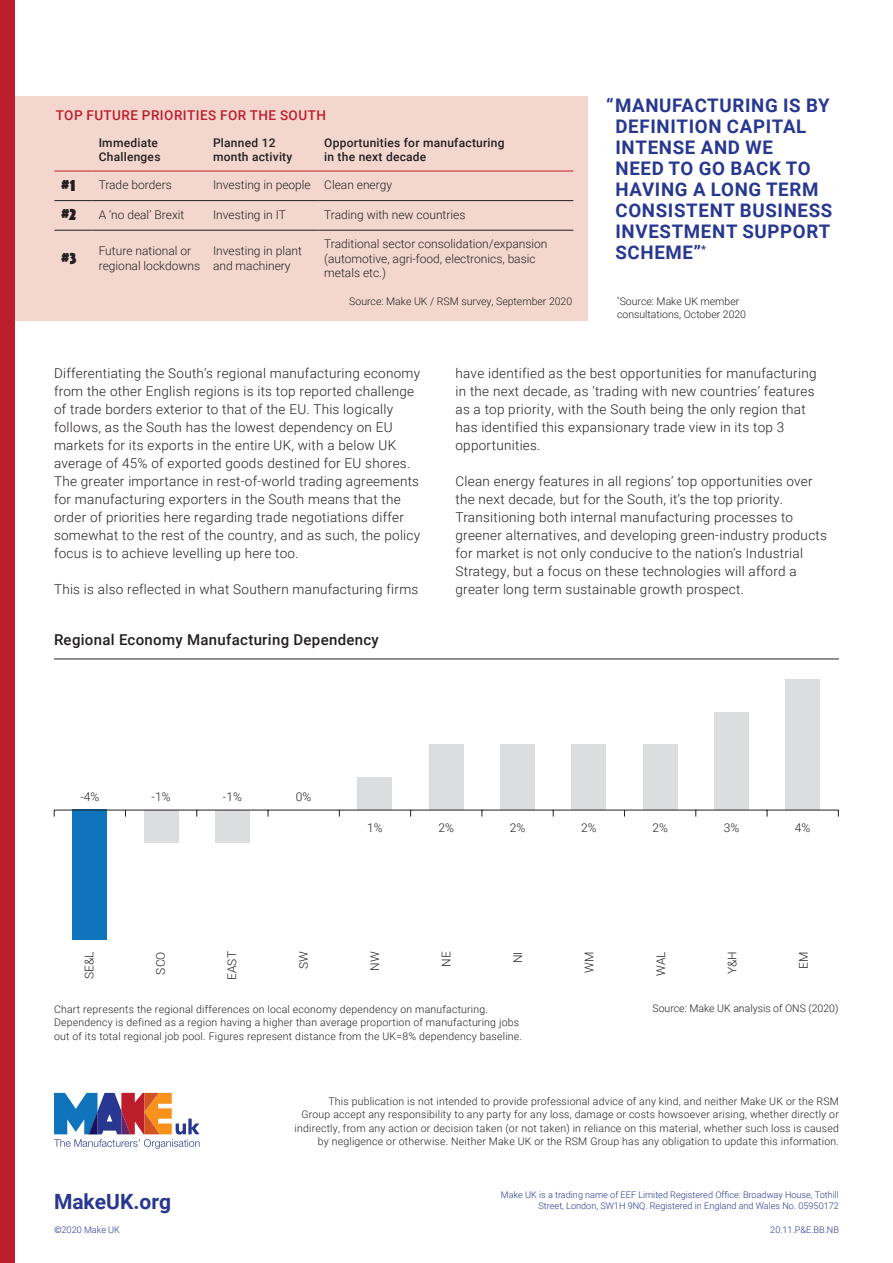
<style>
.page{position:relative;width:893px;height:1263px;background:#fff}
.page>*{position:absolute;margin:0;border:0;box-sizing:border-box;transform-origin:0 0}
.t1{font:700 21px "Roboto";color:#283890}
.t2{font:700 18.75px/21px "Roboto";letter-spacing:.035em;color:#283890}
.t3{font:16.5px "Phosphate Solid";color:#231f20}
.t4{font:500 15px "Roboto";letter-spacing:.02em;color:#231f20}
.t5{font:300 13.5px/18px "Roboto";letter-spacing:.02em;color:#231f20}
.t6{font:500 13.5px "Roboto";letter-spacing:.035em;color:#be1d2c}
.t7{font:300 12px/14.4px "Roboto";color:#231f20}
.t8{font:500 12px/14.4px "Roboto";letter-spacing:.02em;color:#231f20}
.t9{font:300 10.5px/13.5px "Roboto";letter-spacing:.02em;color:#231f20}
.t10{font:300 10.5px/12.6px "Roboto";color:#231f20}
.t11{font:300 9.15px/11.2px "Roboto";color:#283890;text-align:right}
.s1{font-family:"Museo Sans 300";font-weight:400}
</style>
<div class="page">
<div style="left:1px;top:97px;width:587px;height:224px;background:#f3d7ce"></div>
<hr style="left:54px;top:200px;width:39px;height:1px;background:#231f20">
<hr style="left:93px;top:200px;width:114px;height:1px;background:#231f20">
<hr style="left:207px;top:200px;width:111px;height:1px;background:#231f20">
<hr style="left:318px;top:200px;width:255px;height:1px;background:#231f20">
<hr style="left:54px;top:230px;width:39px;height:1px;background:#231f20">
<hr style="left:93px;top:230px;width:114px;height:1px;background:#231f20">
<hr style="left:207px;top:230px;width:111px;height:1px;background:#231f20">
<hr style="left:318px;top:230px;width:255px;height:1px;background:#231f20">
<hr style="left:54px;top:171px;width:39px;height:1px;background:#be1d2c">
<hr style="left:93px;top:171px;width:114px;height:1px;background:#be1d2c">
<hr style="left:207px;top:171px;width:111px;height:1px;background:#be1d2c">
<hr style="left:318px;top:171px;width:255px;height:1px;background:#be1d2c">
<hr style="left:54px;top:659px;width:785px;height:1px;background:#231f20">
<div style="left:73px;top:810px;width:34px;height:130px;background:#1074bc"></div>
<div style="left:144px;top:810px;width:34px;height:32px;background:#dcdddf"></div>
<div style="left:215px;top:810px;width:35px;height:32px;background:#dcdddf"></div>
<div style="left:358px;top:777px;width:34px;height:33px;background:#dcdddf"></div>
<div style="left:429px;top:745px;width:34px;height:65px;background:#dcdddf"></div>
<div style="left:500px;top:745px;width:35px;height:65px;background:#dcdddf"></div>
<div style="left:572px;top:745px;width:34px;height:65px;background:#dcdddf"></div>
<div style="left:643px;top:745px;width:34px;height:65px;background:#dcdddf"></div>
<div style="left:714px;top:712px;width:34px;height:98px;background:#dcdddf"></div>
<div style="left:786px;top:680px;width:34px;height:130px;background:#dcdddf"></div>
<hr style="left:54px;top:810px;width:784px;height:1px;background:#231f20">
<div style="left:0;top:0;width:14px;height:1263px;background:#be1d2c"></div>
<svg style="left:54px;top:1093px;width:146px;height:56px"></svg>
<p class="t2" style="left:615px;top:94px;width:218px;text-indent:-9px">“MANUFACTURING IS BY<br>DEFINITION CAPITAL<br>INTENSE AND WE<br>NEED TO GO BACK TO<br>HAVING A LONG TERM<br>CONSISTENT BUSINESS<br>INVESTMENT SUPPORT<br>SCHEME”<sup>*</sup></p>
<p class="t6" style="left:56px;top:106px;width:272px">TOP FUTURE PRIORITIES FOR THE SOUTH</p>
<p class="t8" style="left:99px;top:135px;width:63px">Immediate<br>Challenges</p>
<p class="t8" style="left:213px;top:135px;width:64px">Planned 12</p>
<p class="t8" style="left:324px;top:135px;width:182px">Opportunities for manufacturing</p>
<p class="t8" style="left:324px;top:149px;width:104px">in the next decade</p>
<p class="t8" style="left:213px;top:149px;width:81px">month activity</p>
<p class="t3" style="left:62px;top:173px;width:15px">#1</p>
<p class="t3" style="left:62px;top:203px;width:16px">#2</p>
<p class="t3" style="left:62px;top:247px;width:16px">#3</p>
<p class="t7" style="left:99px;top:177px;width:75px">Trade borders</p>
<p class="t7" style="left:213px;top:177px;width:99px">Investing in people</p>
<p class="t7" style="left:324px;top:177px;width:70px">Clean energy</p>
<p class="t7" style="left:99px;top:207px;width:87px">A ‘no deal’ Brexit</p>
<p class="t7" style="left:213px;top:207px;width:75px">Investing in IT</p>
<p class="t7" style="left:324px;top:207px;width:143px">Trading with new countries</p>
<p class="t7" style="left:99px;top:244px;width:103px">Future national or regional lockdowns</p>
<p class="t7" style="left:213px;top:244px;width:90px">Investing in plant and machinery</p>
<p class="t7" style="left:324px;top:236px;width:225px">Traditional sector consolidation/expansion (automotive, agri-food, electronics, basic metals etc.)</p>
<p class="t10" style="left:349px;top:294px;width:224px">Source: Make UK / RSM survey, September 2020</p>
<p class="t10" style="left:617px;top:294px;width:131px"><sup>*</sup>Source: Make UK member consultations, October 2020</p>
<p class="t5" style="left:54px;top:364px;width:368px">Differentiating the South’s regional manufacturing economy from the other English regions is its top reported challenge of trade borders exterior to that of the EU. This logically follows, as the South has the lowest dependency on EU markets for its exports in the entire UK, with a below UK average of 45% of exported goods destined for EU shores.<br>The greater importance in rest-of-world trading agreements for manufacturing exporters in the South means that the order of priorities here regarding trade negotiations differ somewhat to the rest of the country, and as such, the policy focus is to achieve levelling up here too.</p>
<p class="t5" style="left:54px;top:580px;width:366px">This is also reflected in what Southern manufacturing firms</p>
<p class="t4" style="left:54px;top:630px;width:326px">Regional Economy Manufacturing Dependency</p>
<p class="t5" style="left:455px;top:364px;width:363px">have identified as the best opportunities for manufacturing in the next decade, as ‘trading with new countries’ features as a top priority, with the South being the only region that has identified this expansionary trade view in its top 3 opportunities.</p>
<p class="t5" style="left:455px;top:472px;width:373px">Clean energy features in all regions’ top opportunities over the next decade, but for the South, it’s the top priority.<br>Transitioning both internal manufacturing processes to greener alternatives, and developing green-industry products for market is not only conducive to the nation’s Industrial Strategy, but a focus on these technologies will afford a greater long term sustainable growth prospect.</p>
<p class="t7" style="left:80px;top:789px;width:20px">-4%</p>
<p class="t7" style="left:152px;top:789px;width:20px">-1%</p>
<p class="t7" style="left:223px;top:789px;width:20px">-1%</p>
<p class="t7" style="left:296px;top:789px;width:17px">0%</p>
<p class="t7" style="left:367px;top:819px;width:17px">1%</p>
<p class="t7" style="left:438px;top:819px;width:17px">2%</p>
<p class="t7" style="left:510px;top:819px;width:17px">2%</p>
<p class="t7" style="left:581px;top:819px;width:17px">2%</p>
<p class="t7" style="left:652px;top:819px;width:17px">2%</p>
<p class="t7" style="left:724px;top:819px;width:17px">3%</p>
<p class="t7" style="left:795px;top:819px;width:17px">4%</p>
<p class="t7" style="left:81px;top:979px;width:29px;rotate:-90deg">SE&amp;L</p>
<p class="t7" style="left:153px;top:974px;width:25px;rotate:-90deg">SCO</p>
<p class="t7" style="left:224px;top:980px;width:30px;rotate:-90deg">EAST</p>
<p class="t7" style="left:296px;top:969px;width:19px;rotate:-90deg">SW</p>
<p class="t7" style="left:367px;top:971px;width:21px;rotate:-90deg">NW</p>
<p class="t7" style="left:439px;top:967px;width:17px;rotate:-90deg">NE</p>
<p class="t7" style="left:510px;top:963px;width:13px;rotate:-90deg">NI</p>
<p class="t7" style="left:582px;top:973px;width:23px;rotate:-90deg">WM</p>
<p class="t7" style="left:653px;top:976px;width:26px;rotate:-90deg">WAL</p>
<p class="t7" style="left:725px;top:974px;width:24px;rotate:-90deg">Y&amp;H</p>
<p class="t7" style="left:796px;top:969px;width:19px;rotate:-90deg">EM</p>
<p class="t9" style="left:54px;top:1002px;width:435px">Chart represents the regional differences on local economy dependency on manufacturing.</p>
<p class="t10" style="left:652px;top:1002px;width:187px">Source: Make UK analysis of ONS (2020)</p>
<p class="t9" style="left:54px;top:1015px;width:469px">Dependency is defined as a region having a higher than average proportion of manufacturing jobs out of its total regional job pool. Figures represent distance from the UK=8% dependency baseline.</p>
<p class="t9" style="left:295px;top:1094px;width:546px;text-align:right">This publication is not intended to provide professional advice of any kind, and neither Make UK or the RSM<br>Group accept any responsibility to any party for any loss, damage or costs howsoever arising, whether directly or indirectly, from any action or decision taken (or not taken) in reliance on this material, whether such loss is caused by negligence or otherwise. Neither Make UK or the RSM Group has any obligation to update this information.</p>
<p class="t1" style="left:54px;top:1187px;width:119px">MakeUK.org</p>
<p class="t11" style="left:501px;top:1188px;width:340px">Make UK is a trading name of EEF Limited Registered Office: Broadway House, Tothill<br>Street, London, SW1H 9NQ. Registered in England and Wales No. 05950172</p>
<p class="t11" style="left:54px;top:1224px;width:68px"><span class="s1">©</span>2020 Make UK</p>
<p class="t11" style="left:770px;top:1224px;width:70px">20.11.P&amp;E.BB.NB</p>
</div>
